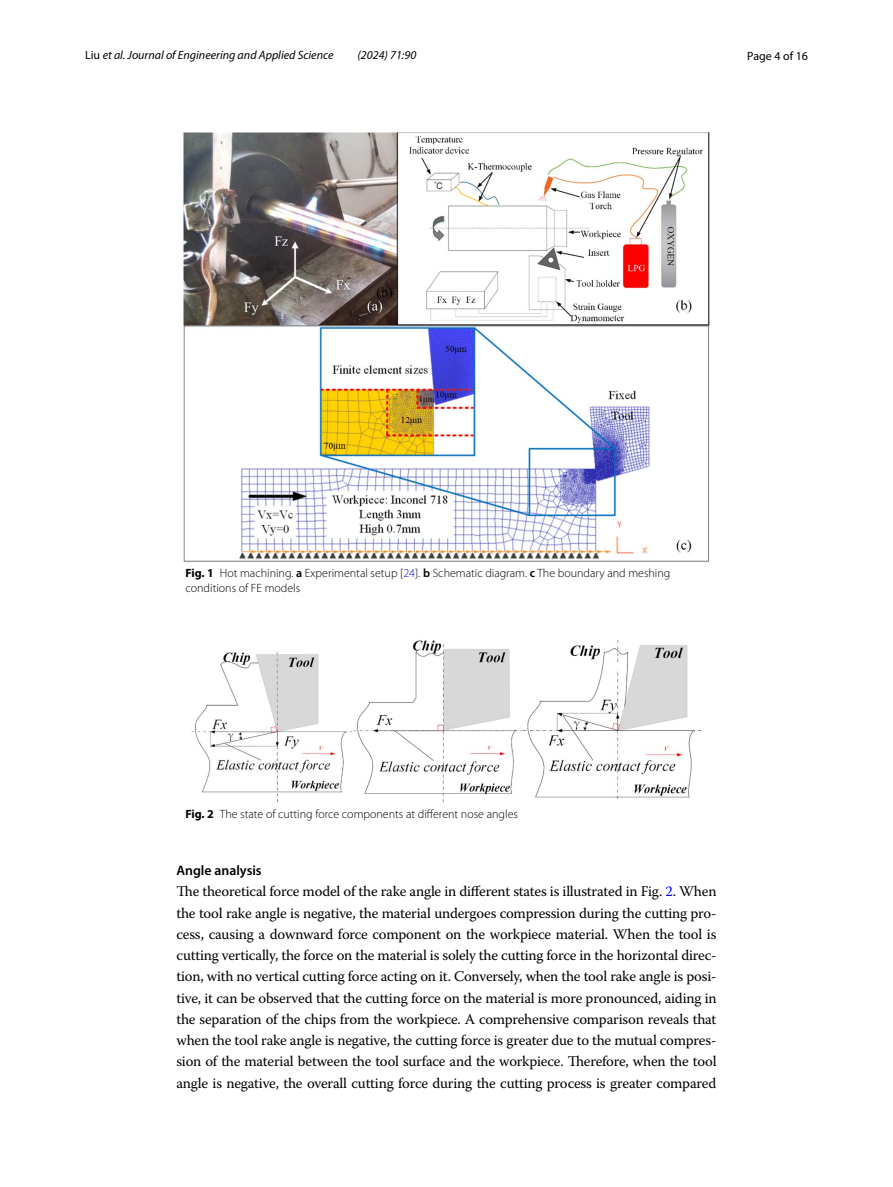
<style>
.page{position:relative;width:893px;height:1187px;background:#fff}
.page>*{position:absolute;margin:0;border:0;box-sizing:border-box;transform-origin:0 0}
.t1{font:14.7px/21.3px "Warnock Pro";letter-spacing:-.015em;color:#000;text-align:justify}
.t2{font:600 13.8px "Myriad Pro";color:#000}
.t3{font:300 12px/15px "Myriad Pro";color:#000}
.t4{font:italic 12px "Myriad Pro";color:#000}
.t5{font:12px "Myriad Pro";color:#000}
.s1{font-style:normal}
.s2{font-weight:700}
.s3{font-weight:600}
.s4{color:#00f}
</style>
<div class="page">
<img style="left:184px;top:133px;width:525px;height:429px">
<img style="left:191px;top:640px;width:511px;height:163px">
<p class="t4" style="left:85px;top:48px;width:250px"><span class="s1">Liu</span> et al. Journal of Engineering and Applied Science</p>
<p class="t4" style="left:358px;top:48px;width:60px">(2024) 71:90</p>
<p class="t5" style="left:747px;top:48px;width:62px">Page 4 of 16</p>
<p class="t3" style="left:185px;top:566px;width:486px"><span class="s2">Fig. 1</span> Hot machining. <span class="s3">a</span> Experimental setup [<span class="s4">24</span>]. <span class="s3">b</span> Schematic diagram. <span class="s3">c</span> The boundary and meshing conditions of FE models</p>
<p class="t3" style="left:185px;top:806px;width:334px"><span class="s2">Fig. 2</span> The state of cutting force components at different nose angles</p>
<p class="t2" style="left:176px;top:861px;width:87px">Angle analysis</p>
<p class="t1" style="left:176px;top:880px;width:542px">The theoretical force model of the rake angle in different states is illustrated in Fig. <span class="s4">2</span>. When the tool rake angle is negative, the material undergoes compression during the cutting pro&shy;cess, causing a downward force component on the workpiece material. When the tool is cutting vertically, the force on the material is solely the cutting force in the horizontal direc&shy;tion, with no vertical cutting force acting on it. Conversely, when the tool rake angle is posi&shy;tive, it can be observed that the cutting force on the material is more pronounced, aiding in the separation of the chips from the workpiece. A comprehensive comparison reveals that when the tool rake angle is negative, the cutting force is greater due to the mutual compres&shy;sion of the material between the tool surface and the workpiece. Therefore, when the tool angle is negative, the overall cutting force during the cutting process is greater compared</p>
</div>
